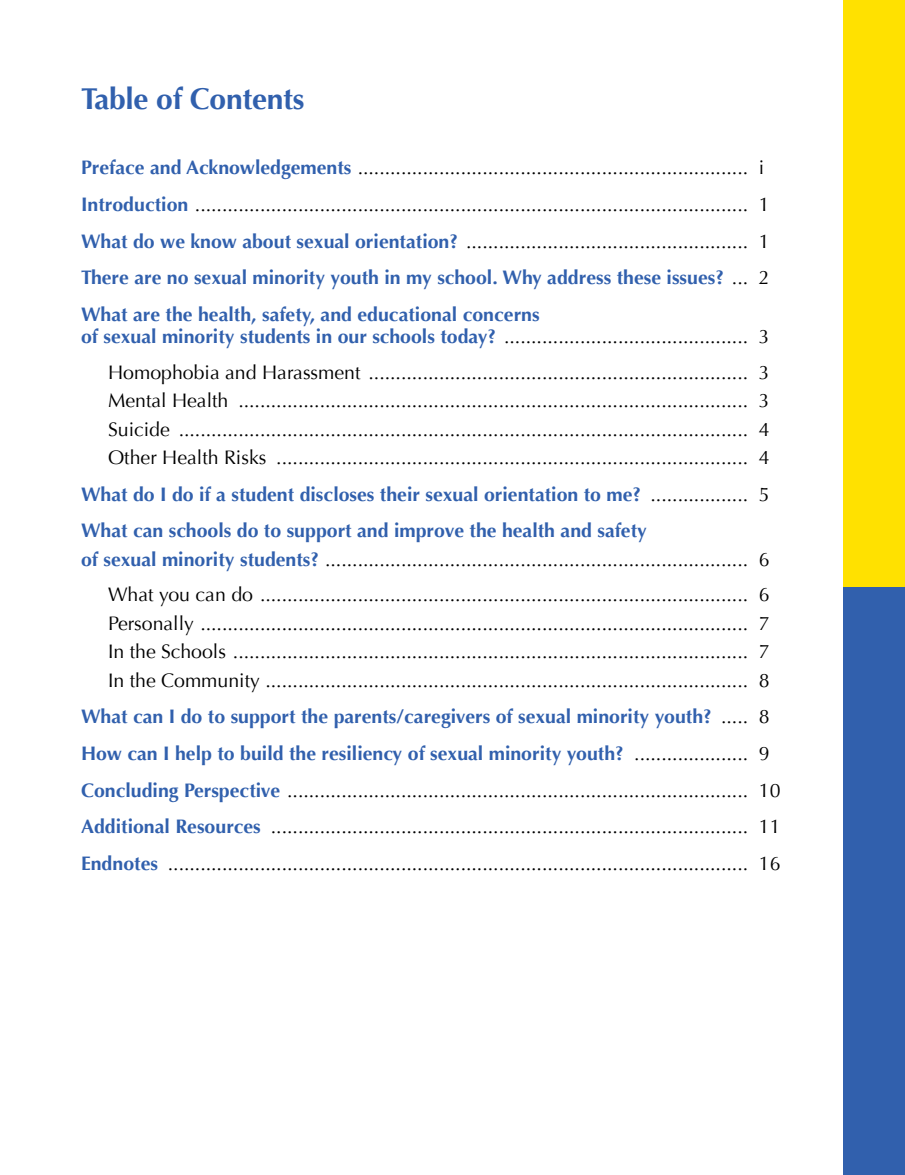
<style>
.page{position:relative;width:905px;height:1175px;background:#fff}
.page>*{position:absolute;margin:0;border:0;box-sizing:border-box;transform-origin:0 0}
.t1{font:700 30px "Optima";letter-spacing:-.01em;color:#3160ad}
.t2{font:19.5px/36.6px "Optima";color:#000}
.t3{font:700 19.5px/36.6px "Optima";color:#3160ad}
.s1{font-weight:700;color:#3160ad}
.s2{font-weight:400;color:#000}
</style>
<div class="page">
<div style="left:843px;top:585px;width:61px;height:589px;background:#3160ad"></div>
<div style="left:843px;top:0;width:61px;height:586px;background:#ffe100"></div>
<h1 class="t1" style="left:81px;top:81px;width:225px">Table of Contents</h1>
<p class="t2" style="left:81px;top:150px;width:690px"><span class="s1">Preface and Acknowledgements</span> ........................................................................ i <span class="s1">Introduction</span> ...................................................................................................... 1<br><span class="s1">What do we know about sexual orientation?</span> .................................................... 1<br><span class="s1">There are no sexual minority youth in my school. Why address these issues?</span> ... 2<br><span class="s1">What are the health, safety, and educational concerns</span></p>
<p class="t2" style="left:81px;top:319px;width:690px;line-height:35.2px;text-align:right"><span class="s1">of sexual minority students in our schools today?</span> ............................................. 3<br>Homophobia and Harassment ...................................................................... 3</p>
<p class="t2" style="left:108px;top:386px;width:663px;line-height:28.5px;text-align:justify">Mental Health .............................................................................................. 3<br>Suicide ......................................................................................................... 4<br>Other Health Risks ....................................................................................... 4</p>
<p class="t3" style="left:81px;top:476px;width:690px">What do I do if a student discloses their sexual orientation to me? <span class="s2">.................. 5<br></span>What can schools do to support and improve the health and safety</p>
<p class="t2" style="left:81px;top:542px;width:690px;line-height:35.2px;text-align:right"><span class="s1">of sexual minority students?</span> .............................................................................. 6<br>What you can do .......................................................................................... 6</p>
<p class="t2" style="left:108px;top:609px;width:663px;line-height:28.5px;text-align:justify">Personally ..................................................................................................... 7<br>In the Schools ............................................................................................... 7<br>In the Community ......................................................................................... 8</p>
<p class="t2" style="left:81px;top:698px;width:701px"><span class="s1">What can I do to support the parents/caregivers of sexual minority youth?</span> ..... 8<br><span class="s1">How can I help to build the resiliency of sexual minority youth?</span> ..................... 9<br><span class="s1">Concluding Perspective</span> ..................................................................................... 10<br><span class="s1">Additional Resources</span> ........................................................................................ 11<br><span class="s1">Endnotes</span> ........................................................................................................... 16</p>
</div>
